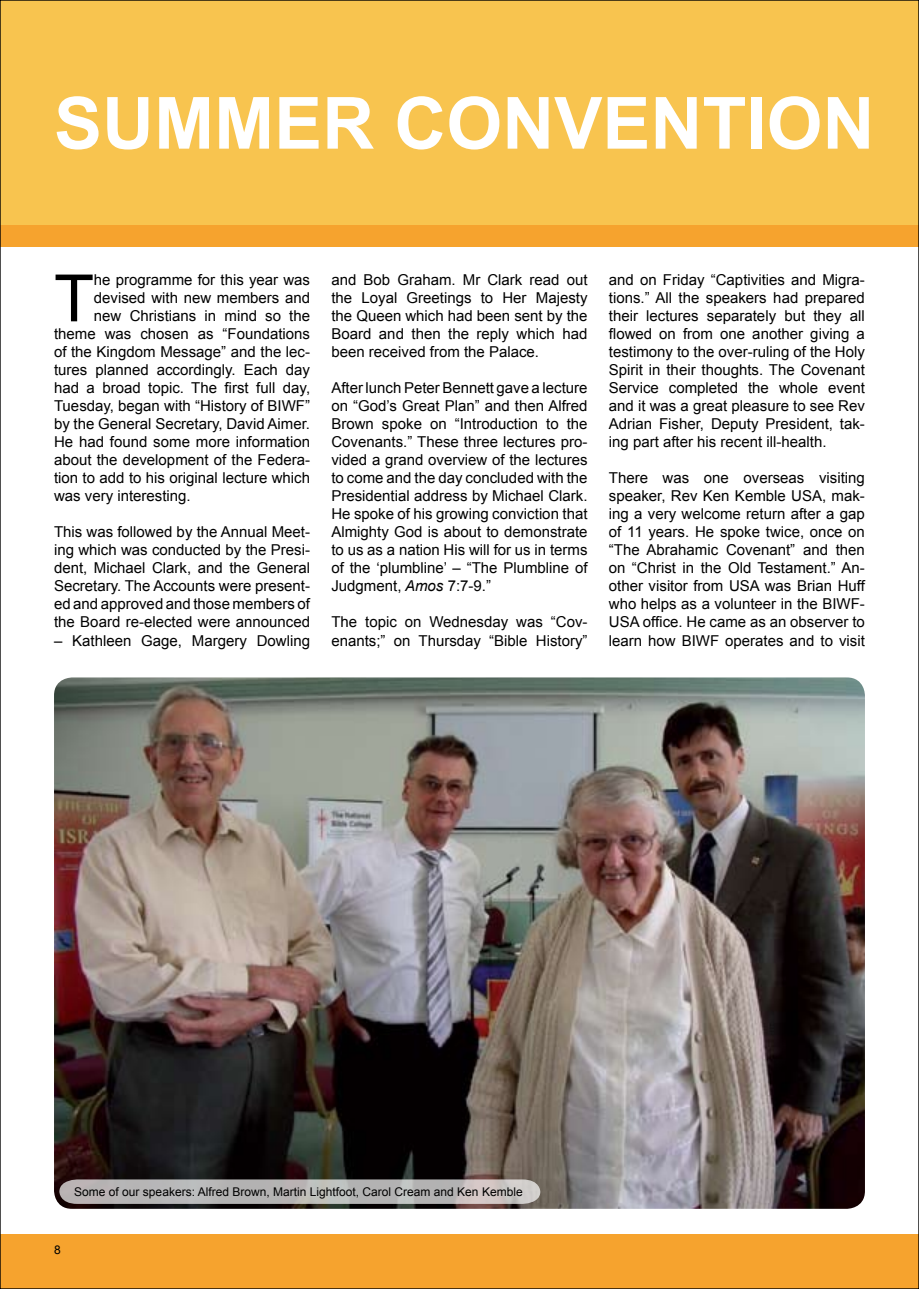
<style>
.page{position:relative;width:919px;height:1289px;background:#fff}
.page>*{position:absolute;margin:0;border:0;box-sizing:border-box;transform-origin:0 0}
.t1{font:700 72px "Arial";color:#fff}
.t2{font:65.25px "Arial";color:#000}
.t3{font:15px/18px "Arial";color:#000;text-align:justify}
.t4{font:12px "Arial";color:#000}
.s1{font-style:italic}
</style>
<div class="page">
<div style="left:0;top:1234px;width:918px;height:54px;background:#f6a32e"></div>
<div style="left:0;top:0;width:918px;height:228px;background:#f8c44f"></div>
<div style="left:1px;top:225px;width:917px;height:22px;background:#f6a32e"></div>
<img style="left:54px;top:677px;width:810px;height:531px">
<svg style="left:59px;top:1179px;width:481px;height:24px;background:#b6b4b3"></svg>
<h1 class="t1" style="left:54px;top:76px;width:822px">SUMMER CONVENTION</h1>
<h2 class="t2" style="left:54px;top:256px;width:41px">T</h2>
<p class="t3" style="left:94px;top:271px;width:218px">he programme for this year was</p>
<p class="t3" style="left:94px;top:289px;width:218px">devised with new members and</p>
<p class="t3" style="left:94px;top:307px;width:218px">new Christians in mind so the</p>
<p class="t3" style="left:54px;top:325px;width:257px">theme was chosen as “Foundations</p>
<p class="t3" style="left:54px;top:343px;width:257px">of the Kingdom Message” and the lec-</p>
<p class="t3" style="left:54px;top:361px;width:257px">tures planned accordingly. Each day</p>
<p class="t3" style="left:54px;top:379px;width:257px">had a broad topic. The first full day,</p>
<p class="t3" style="left:54px;top:397px;width:257px">Tuesday, began with “History of BIWF”</p>
<p class="t3" style="left:54px;top:415px;width:257px">by the General Secretary, David Aimer.</p>
<p class="t3" style="left:54px;top:433px;width:257px">He had found some more information</p>
<p class="t3" style="left:54px;top:451px;width:257px">about the development of the Federa-</p>
<p class="t3" style="left:54px;top:469px;width:257px">tion to add to his original lecture which</p>
<p class="t3" style="left:54px;top:487px;width:138px">was very interesting.</p>
<p class="t3" style="left:54px;top:523px;width:257px">This was followed by the Annual Meet&shy;ing which was conducted by the Presi&shy;dent, Michael Clark, and the General Secretary. The Accounts were present&shy;ed and approved and those members of the Board re-elected were announced</p>
<p class="t3" style="left:54px;top:631px;width:257px">– Kathleen Gage, Margery Dowling</p>
<p class="t3" style="left:331px;top:271px;width:257px">and Bob Graham. Mr Clark read out the Loyal Greetings to Her Majesty the Queen which had been sent by the Board and then the reply which had been received from the Palace.</p>
<p class="t3" style="left:331px;top:379px;width:257px">After lunch Peter Bennett gave a lecture on “God’s Great Plan” and then Alfred Brown spoke on “Introduction to the Covenants.” These three lectures pro&shy;vided a grand overview of the lectures to come and the day concluded with the Presidential address by Michael Clark.<br>He spoke of his growing conviction that Almighty God is about to demonstrate to us as a nation His will for us in terms of the ‘plumbline’ – “The Plumbline of Judgment, <span class="s1">Amos</span> 7:7-9.”</p>
<p class="t3" style="left:331px;top:613px;width:257px">The topic on Wednesday was “Cov&shy;enants;” on Thursday “Bible History”</p>
<p class="t3" style="left:608px;top:271px;width:257px">and on Friday “Captivities and Migra&shy;tions.” All the speakers had prepared their lectures separately but they all flowed on from one another giving a testimony to the over-ruling of the Holy Spirit in their thoughts. The Covenant Service completed the whole event and it was a great pleasure to see Rev Adrian Fisher, Deputy President, tak&shy;ing part after his recent ill-health.</p>
<p class="t3" style="left:608px;top:469px;width:257px">There was one overseas visiting speaker, Rev Ken Kemble USA, mak&shy;ing a very welcome return after a gap of 11 years. He spoke twice, once on “The Abrahamic Covenant” and then on “Christ in the Old Testament.” An&shy;other visitor from USA was Brian Huff who helps as a volunteer in the BIWF-USA office. He came as an observer to learn how BIWF operates and to visit</p>
<p class="t4" style="left:74px;top:1183px;width:450px">Some of our speakers: Alfred Brown, Martin Lightfoot, Carol Cream and Ken Kemble</p>
<p class="t4" style="left:54px;top:1242px;width:8px">8</p>
</div>
